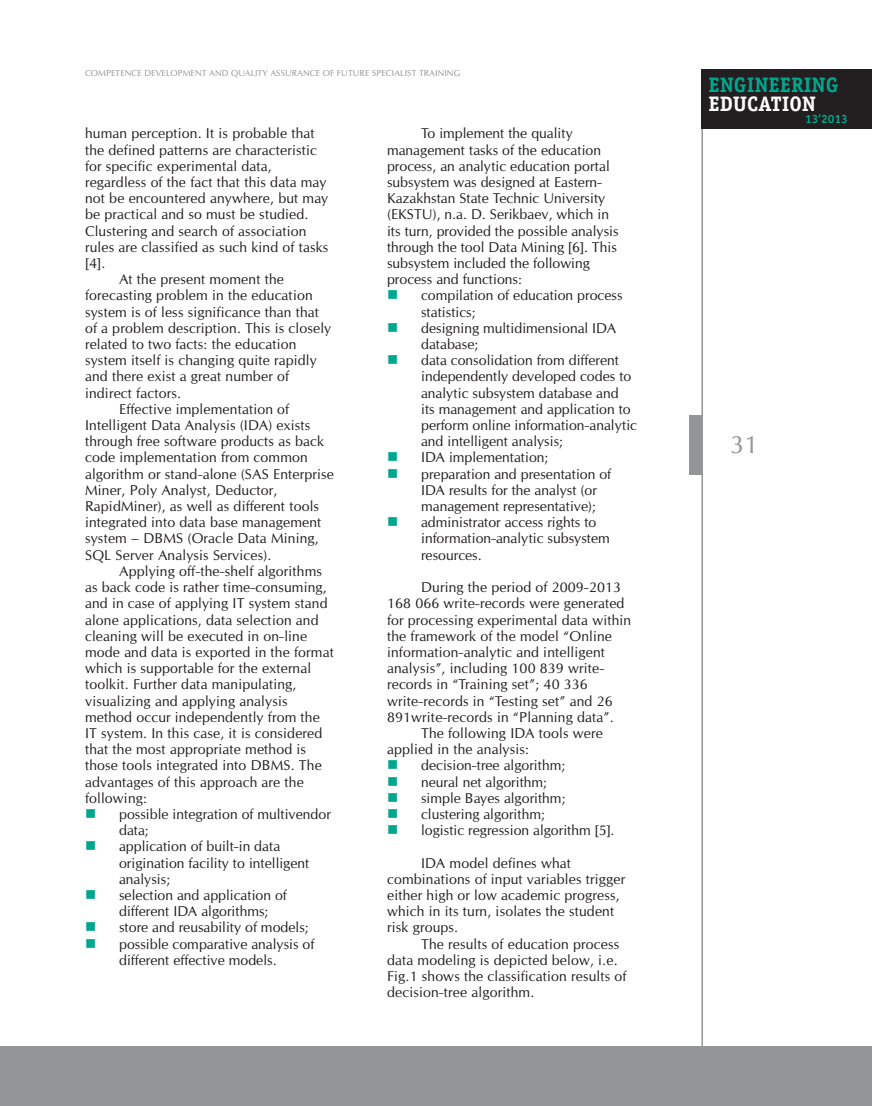
<style>
.page{position:relative;width:872px;height:1106px;background:#fff}
.page>*{position:absolute;margin:0;border:0;box-sizing:border-box;transform-origin:0 0}
.t1{font:24px "Opium New";color:#939598}
.t2{font:700 21px "Officina Serif C";color:#00a78f}
.t3{font:700 21px "Officina Serif C";color:#fff}
.t4{font:15px/16.2px "Wingdings";color:#00a78f;text-align:justify}
.main{font:13.5px/16.2px "Opium New";letter-spacing:.01em;color:#231f20}
.main_vv{font:13.5px/16.2px "Opium New";color:#231f20}
.t5{font:700 12px "Officina Sans C";color:#00a78f}
.t6{font:8.25px "Opium New";letter-spacing:.01em;color:#939598}
</style>
<div class="page">
<hr style="left:701px;top:69px;width:2px;height:1037px;background:#939598">
<div style="left:701px;top:69px;width:171px;height:60px;background:#231f20"></div>
<div style="left:689px;top:415px;width:13px;height:60px;background:#939598"></div>
<div style="left:0;top:1046px;width:872px;height:60px;background:#939598"></div>
<p class="t6" style="left:85px;top:68px;width:132px">COMPETENCE DEVELOPMENT AND</p>
<p class="t6" style="left:231px;top:68px;width:13px">QUALIT</p>
<p class="t6" style="left:262px;top:68px;width:15px">Y ASSURANC</p>
<p class="t6" style="left:316px;top:68px;width:28px">E OF FUTUR</p>
<p class="t6" style="left:365px;top:68px;width:27px">E SPECIALIST</p>
<p class="t6" style="left:419px;top:68px;width:6px">TRAINING</p>
<p class="main" style="left:85px;top:125px;width:245px">human perception. It is probable that the defined patterns are characteristic for specific experimental data, regardless of the fact that this data may not be encountered anywhere, but may be practical and so must be studied.<br>Clustering and search of association rules are classified as such kind of tasks [4].</p>
<p class="main" style="left:85px;top:271px;width:248px;text-indent:34px">At the present moment the forecasting problem in the education system is of less significance than that of a problem description. This is closely related to two facts: the education system itself is changing quite rapidly and there exist a great number of indirect factors.</p>
<p class="main" style="left:85px;top:401px;width:241px;text-indent:34px">Effective implementation of<br>I ntelligent Data Analysis (IDA) exists through free software products as back code implementation from common algorithm or stand-alone (SAS</p>
<p class="main" style="left:85px;top:465px;width:250px;text-indent:188px">Enterprise<br>Miner, Poly Analyst, Deductor,<br>RapidMiner), as well as different tools integrated into data base management system – DBMS (Oracle Data Mining,<br>SQL Server Analysis Services).</p>
<p class="main" style="left:85px;top:563px;width:250px;text-indent:34px">Applying off-the-shelf algorithms as back code is rather time-consuming, and in case of applying IT system stand alone applications, data selection and cleaning will be executed in on-line mode and data is exported in the format which is supportable for the external toolkit. Further data manipulating, visualizing and applying analysis method occur independently from the<br>IT system. I n this case, it is considered that the most appropriate method is those tools integrated into DBMS. The advantages of this approach are the following:</p>
<p class="main_vv" style="left:119px;top:806px;width:213px">possible integration of multivendor data;</p>
<p class="main_vv" style="left:119px;top:838px;width:192px">application of built-in data origination facility to intelligent analysis;</p>
<p class="main_vv" style="left:119px;top:887px;width:170px">selection and application of different IDA</p>
<p class="main_vv" style="left:201px;top:903px;width:69px">algorithms;</p>
<p class="main_vv" style="left:119px;top:919px;width:191px">store and reusability of models;</p>
<p class="main_vv" style="left:119px;top:935px;width:197px">possible comparative analysis of different effective models.</p>
<p class="t4" style="left:85px;top:935px;width:13px">■</p>
<p class="main" style="left:387px;top:125px;width:224px;text-indent:34px">To implement the quality management tasks of the education process, an analytic education portal subsystem was designed at Eastern-<br>Kazakhstan State Technic U niversity (EKSTU</p>
<p class="main" style="left:387px;top:206px;width:233px;text-indent:46px">), n.a. D. Serikbaev, which in its turn, provided the possible analysis through the tool Data Mining [6]. This subsystem included the following process and functions:</p>
<p class="main_vv" style="left:421px;top:287px;width:203px">compilation of education process statistics;</p>
<p class="main_vv" style="left:421px;top:320px;width:180px">designing multidimensional IDA database;</p>
<p class="main_vv" style="left:421px;top:352px;width:217px">data consolidation from different independently developed codes to analytic subsystem database and<br>its management and application to perform online information-analytic and intelligent analysis;</p>
<p class="main_vv" style="left:421px;top:449px;width:9px">IDA</p>
<p class="main_vv" style="left:449px;top:449px;width:101px">implementation;</p>
<p class="main_vv" style="left:421px;top:465px;width:192px">preparation and presentation of<br>IDA</p>
<p class="t4" style="left:387px;top:279px;width:13px;line-height:32.4px">■ ■ ■</p>
<p class="main_vv" style="left:421px;top:482px;width:177px;text-align:right">results for the analyst (or management representative);</p>
<p class="main_vv" style="left:421px;top:514px;width:190px">administrator access rights to information-analytic subsystem resources.</p>
<p class="main" style="left:387px;top:579px;width:246px;text-indent:34px">During the period of 2009-2013<br>168 066 write-records were generated for processing experimental data within the framework of the model “Online information-analytic and intelligent analysis”, including 100 839 write&shy;records in “Training set”; 40 336 write-records in “Testing set” and 26<br>891write-records in “Planning data”.</p>
<p class="main" style="left:421px;top:725px;width:98px">The following IDA</p>
<p class="main" style="left:539px;top:725px;width:66px">tools were</p>
<p class="main" style="left:387px;top:741px;width:144px">applied in the analysis:</p>
<p class="main_vv" style="left:421px;top:757px;width:146px">decision-tree algorithm;</p>
<p class="main_vv" style="left:421px;top:773px;width:128px">neural net algorithm;</p>
<p class="main_vv" style="left:421px;top:789px;width:146px">simple Bayes algorithm;</p>
<p class="main_vv" style="left:421px;top:806px;width:125px">clustering algorithm;</p>
<p class="main_vv" style="left:421px;top:822px;width:195px">logistic regression algorithm [5].</p>
<p class="main" style="left:421px;top:854px;width:9px">IDA</p>
<p class="t4" style="left:387px;top:514px;width:13px">■</p>
<p class="t4" style="left:387px;top:757px;width:13px">■ ■ ■ ■ ■</p>
<p class="main" style="left:387px;top:854px;width:240px;text-indent:62px">model defines what combinations of input variables trigger either high or low academic progress, which in its turn, isolates the student risk groups.</p>
<p class="main" style="left:387px;top:935px;width:241px;text-indent:34px">The results of education process data modeling is depicted below, i.e.<br>Fig.1 shows the classification results of decision-tree algorithm.</p>
<h2 class="t2" style="left:708px;top:73px;width:131px">ENGINEERING</h2>
<h2 class="t3" style="left:708px;top:91px;width:109px">EDUCATION</h2>
<p class="t5" style="left:805px;top:113px;width:44px">13’2013</p>
<h1 class="t1" style="left:730px;top:429px;width:30px">31</h1>
</div>
